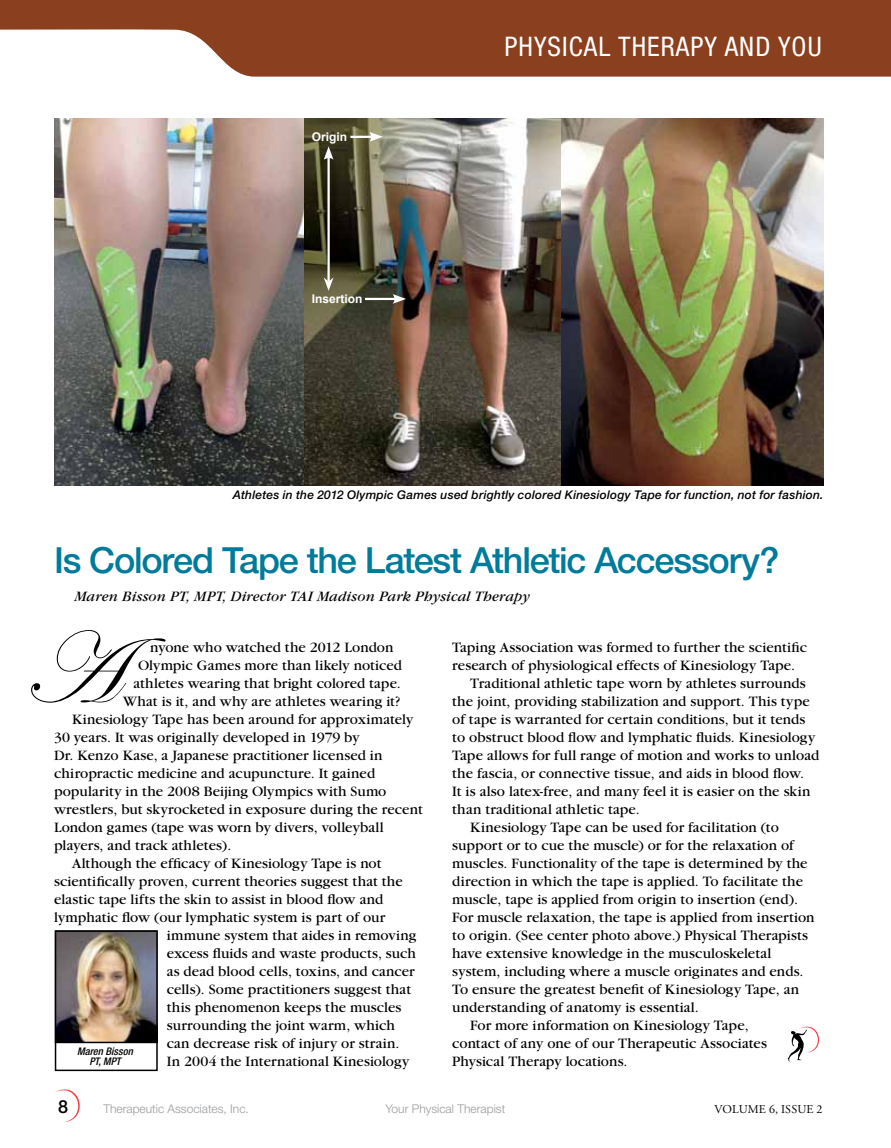
<style>
.page{position:relative;width:891px;height:1148px;background:#fff}
.page>*{position:absolute;margin:0;border:0;box-sizing:border-box;transform-origin:0 0}
.t1{font:102.75px "Edwardian Script ITC";color:#000}
.t2{font:500 36px "Helvetica Neue";letter-spacing:-.035em;color:#007b9b}
.t3{font:condensed 27px "Helvetica Neue";letter-spacing:.04em;color:#fff}
.t4{font:500 18px "Helvetica Neue";color:#000}
.t5{font:15px "Garamond";letter-spacing:.005em;color:#000}
.t6{font:italic 15px "Garamond";letter-spacing:.01em;color:#000}
.t7{font:italic 500 12px "Helvetica Neue";letter-spacing:.02em;color:#000}
.t8{font:300 12px "Helvetica Neue";color:#999b9e}
.t9{font:700 12px "Arial";color:#fff}
.t10{font:12px "Adobe Garamond Pro";letter-spacing:.015em;color:#000}
.t11{font:italic 500 condensed 10.5px/10.5px "Helvetica Neue";letter-spacing:.005em;color:#000;text-align:center}
</style>
<div class="page">
<svg style="left:0;top:0;width:891px;height:77px;background:#9b5c40"></svg>
<svg style="left:55px;top:1089px;width:25px;height:33px"></svg>
<svg style="left:787px;top:1026px;width:33px;height:36px"></svg>
<div style="left:55px;top:930px;width:103px;height:141px;border:2px solid #000"></div>
<img style="left:58px;top:933px;width:97px;height:107px">
<div style="left:55px;top:930px;width:103px;height:113px;border:2px solid #000"></div>
<img style="left:54px;top:119px;width:251px;height:366px">
<img style="left:305px;top:119px;width:519px;height:366px">
<hr style="left:350px;top:136px;width:24px;height:2px;background:#fff">
<svg style="left:369px;top:132px;width:14px;height:10px"></svg>
<hr style="left:365px;top:298px;width:32px;height:2px;background:#fff">
<svg style="left:393px;top:294px;width:13px;height:10px"></svg>
<hr style="left:327px;top:156px;width:3px;height:126px;background:#fff">
<svg style="left:324px;top:277px;width:10px;height:14px"></svg>
<svg style="left:324px;top:146px;width:10px;height:14px"></svg>
<p class="t9" style="left:312px;top:128px;width:37px">Origin</p>
<p class="t9" style="left:312px;top:291px;width:52px">Insertion</p>
<h3 class="t3" style="left:504px;top:30px;width:319px">PHYSICAL THERAPY AND YOU</h3>
<p class="t7" style="left:233px;top:487px;width:592px">Athletes in the 2012 Olympic Games used brightly colored Kinesiology Tape for function, not for fashion.</p>
<h2 class="t2" style="left:54px;top:538px;width:727px">Is Colored Tape the Latest Athletic Accessory?</h2>
<p class="t6" style="left:74px;top:588px;width:457px">Maren Bisson PT, MPT, Director TAI Madison Park Physical Therapy</p>
<h1 class="t1" style="left:22px;top:613px;width:95px">A</h1>
<p class="t5" style="left:150px;top:639px;width:245px">nyone who watched the 2012 London</p>
<p class="t5" style="left:138px;top:657px;width:266px">Olympic Games more than likely noticed</p>
<p class="t5" style="left:134px;top:675px;width:269px">athletes wearing that bright colored tape.</p>
<p class="t5" style="left:123px;top:693px;width:279px">What is it, and why are athletes wearing it?</p>
<p class="t5" style="left:72px;top:711px;width:343px">Kinesiology Tape has been around for approximately</p>
<p class="t5" style="left:54px;top:729px;width:307px">30 years. It was originally developed in 1979 by</p>
<p class="t5" style="left:54px;top:747px;width:330px">Dr. Kenzo Kase, a Japanese practitioner licensed in</p>
<p class="t5" style="left:54px;top:765px;width:323px">chiropractic medicine and acupuncture. It gained</p>
<p class="t5" style="left:54px;top:783px;width:334px">popularity in the 2008 Beijing Olympics with Sumo</p>
<p class="t5" style="left:54px;top:801px;width:370px">wrestlers, but skyrocketed in exposure during the recent</p>
<p class="t5" style="left:54px;top:819px;width:331px">London games (tape was worn by divers, volleyball</p>
<p class="t5" style="left:54px;top:837px;width:179px">players, and track athletes).</p>
<p class="t5" style="left:72px;top:855px;width:311px">Although the efficacy of Kinesiology Tape is not</p>
<p class="t5" style="left:54px;top:873px;width:350px">scientifically proven, current theories suggest that the</p>
<p class="t5" style="left:54px;top:891px;width:331px">elastic tape lifts the skin to assist in blood flow and</p>
<p class="t5" style="left:54px;top:909px;width:333px">lymphatic flow (our lymphatic system is part of our</p>
<p class="t5" style="left:167px;top:927px;width:251px">immune system that aides in removing</p>
<p class="t5" style="left:167px;top:945px;width:251px">excess fluids and waste products, such</p>
<p class="t5" style="left:167px;top:963px;width:250px">as dead blood cells, toxins, and cancer</p>
<p class="t5" style="left:167px;top:981px;width:246px">cells). Some practitioners suggest that</p>
<p class="t5" style="left:167px;top:999px;width:236px">this phenomenon keeps the muscles</p>
<p class="t5" style="left:167px;top:1017px;width:230px">surrounding the joint warm, which</p>
<p class="t5" style="left:167px;top:1035px;width:234px">can decrease risk of injury or strain.</p>
<p class="t5" style="left:167px;top:1053px;width:244px">In 2004 the International Kinesiology</p>
<p class="t11" style="left:77px;top:1045px;width:58px">Maren Bisson<br>PT, MPT</p>
<p class="t5" style="left:452px;top:639px;width:356px">Taping Association was formed to further the scientific</p>
<p class="t5" style="left:452px;top:657px;width:344px">research of physiological effects of Kinesiology Tape.</p>
<p class="t5" style="left:470px;top:675px;width:337px">Traditional athletic tape worn by athletes surrounds</p>
<p class="t5" style="left:452px;top:693px;width:359px">the joint, providing stabilization and support. This type</p>
<p class="t5" style="left:452px;top:711px;width:355px">of tape is warranted for certain conditions, but it tends</p>
<p class="t5" style="left:452px;top:729px;width:364px">to obstruct blood flow and lymphatic fluids. Kinesiology</p>
<p class="t5" style="left:452px;top:747px;width:369px">Tape allows for full range of motion and works to unload</p>
<p class="t5" style="left:452px;top:765px;width:353px">the fascia, or connective tissue, and aids in blood flow.</p>
<p class="t5" style="left:452px;top:783px;width:360px">It is also latex-free, and many feel it is easier on the skin</p>
<p class="t5" style="left:452px;top:801px;width:189px">than traditional athletic tape.</p>
<p class="t5" style="left:470px;top:819px;width:310px">Kinesiology Tape can be used for facilitation (to</p>
<p class="t5" style="left:452px;top:837px;width:343px">support or to cue the muscle) or for the relaxation of</p>
<p class="t5" style="left:452px;top:855px;width:357px">muscles. Functionality of the tape is determined by the</p>
<p class="t5" style="left:452px;top:873px;width:352px">direction in which the tape is applied. To facilitate the</p>
<p class="t5" style="left:452px;top:891px;width:347px">muscle, tape is applied from origin to insertion (end).</p>
<p class="t5" style="left:452px;top:909px;width:364px">For muscle relaxation, the tape is applied from insertion</p>
<p class="t5" style="left:452px;top:927px;width:357px">to origin. (See center photo above.) Physical Therapists</p>
<p class="t5" style="left:452px;top:945px;width:321px">have extensive knowledge in the musculoskeletal</p>
<p class="t5" style="left:452px;top:963px;width:353px">system, including where a muscle originates and ends.</p>
<p class="t5" style="left:452px;top:981px;width:348px">To ensure the greatest benefit of Kinesiology Tape, an</p>
<p class="t5" style="left:452px;top:999px;width:248px">understanding of anatomy is essential.</p>
<p class="t5" style="left:470px;top:1017px;width:280px">For more information on Kinesiology Tape,</p>
<p class="t5" style="left:452px;top:1035px;width:316px">contact of any one of our Therapeutic Associates</p>
<p class="t5" style="left:452px;top:1053px;width:177px">Physical Therapy locations.</p>
<p class="t4" style="left:58px;top:1095px;width:12px">8</p>
<p class="t8" style="left:103px;top:1101px;width:147px">Therapeutic Associates, Inc.</p>
<p class="t8" style="left:385px;top:1101px;width:121px">Your Physical Therapist</p>
<p class="t10" style="left:714px;top:1101px;width:110px">VOLUME 6, ISSUE 2</p>
</div>
